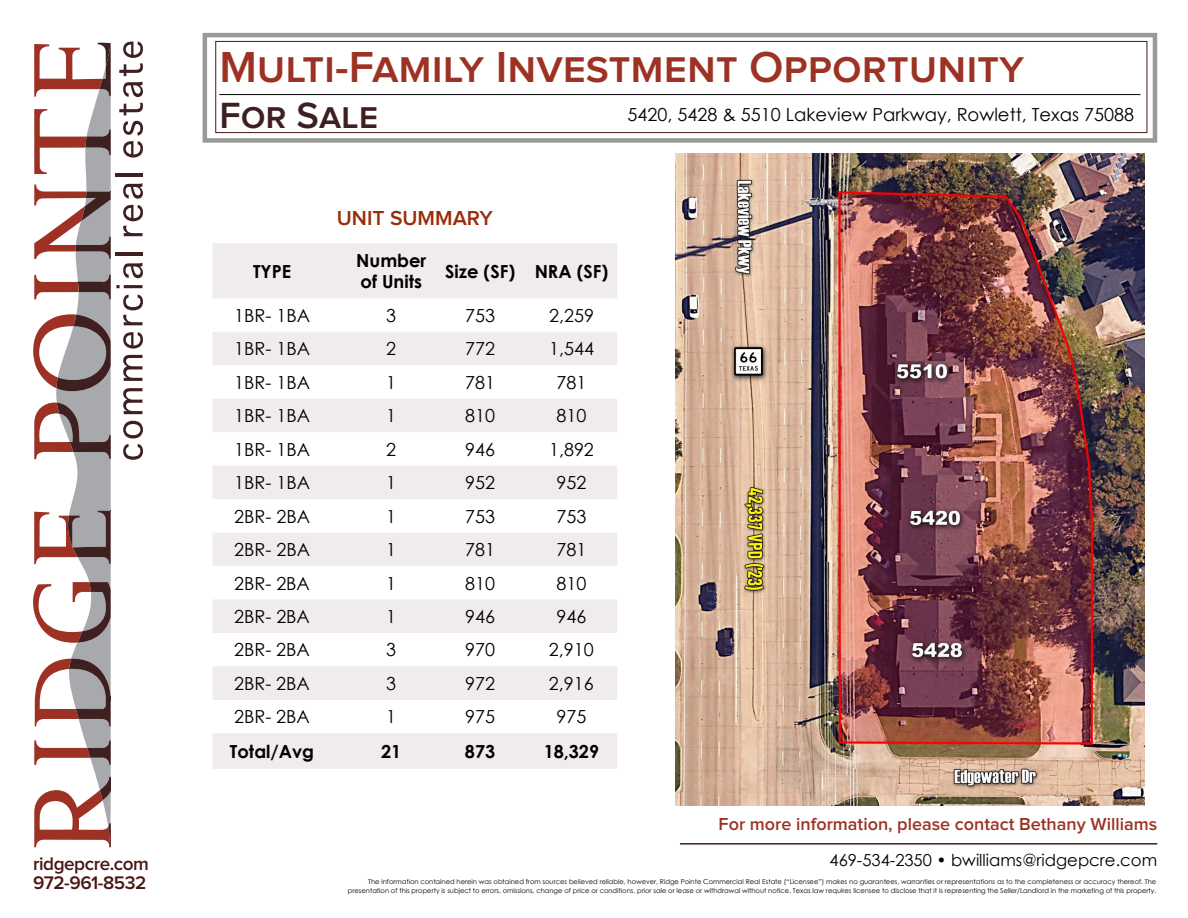
<style>
.page{position:relative;width:1188px;height:918px;background:#fff}
.page>*{position:absolute;margin:0;border:0;box-sizing:border-box;transform-origin:0 0}
.t1{font:600 45px "Proxima Nova";color:#9d3224}
.t2{font:600 37.8px "Proxima Nova";color:#3f2021}
.t3{font:600 21px "Proxima Nova";color:#992d09}
.t4{font:600 18.9px/18.9px "Proxima Nova";letter-spacing:-.025em;color:#4a1713}
.t5{font:18px "Century Gothic";color:#000}
.t6{font:700 18px/21.6px "Century Gothic";color:#000}
.t7{font:600 18px "Proxima Nova";color:#9d3224}
.t8{font:16.5px "Century Gothic";color:#000}
.t9{font:6.75px/9px "Century Gothic";color:#000;text-align:right}
</style>
<div class="page">
<svg style="left:33px;top:41px;width:110px;height:806px"></svg>
<div style="left:106px;top:38px;width:8px;height:5px;background:#fff"></div>
<svg style="left:203px;top:33px;width:954px;height:110px"></svg>
<div style="left:216px;top:41px;width:931px;height:92px;background:#fff;border:1px solid #4a1713"></div>
<hr style="left:219px;top:94px;width:921px;height:1px;background:#000">
<hr style="left:680px;top:843px;width:477px;height:2px;background:#3f2021">
<svg style="left:213px;top:243px;width:404px;height:526px;fill:#f0ebec"></svg>
<img style="left:675px;top:153px;width:469px;height:653px">
<h3 class="t4" style="left:33px;top:855px;width:117px">ridgepcre.com<br>972-961-8532</h3>
<h1 class="t1" style="left:219px;top:46px;width:806px">Multi-Family Investment Opportunity</h1>
<h2 class="t2" style="left:219px;top:98px;width:160px">For Sale</h2>
<h3 class="t5" style="left:628px;top:102px;width:508px">5420, 5428 &amp; 5510 Lakeview Parkway, Rowlett, Texas 75088</h3>
<h3 class="t3" style="left:337px;top:208px;width:158px">UNIT SUMMARY</h3>
<h3 class="t6" style="left:253px;top:259px;width:40px">TYPE</h3>
<h3 class="t6" style="left:356px;top:249px;width:72px">Number of Units</h3>
<h3 class="t6" style="left:445px;top:259px;width:165px">Size (SF) NRA (SF)</h3>
<h3 class="t5" style="left:234px;top:303px;width:77px">1BR- 1BA</h3>
<h3 class="t5" style="left:386px;top:303px;width:11px">3</h3>
<h3 class="t5" style="left:465px;top:303px;width:31px">753</h3>
<h3 class="t5" style="left:549px;top:303px;width:46px">2,259</h3>
<h3 class="t5" style="left:234px;top:336px;width:77px">1BR- 1BA</h3>
<h3 class="t5" style="left:386px;top:336px;width:11px">2</h3>
<h3 class="t5" style="left:465px;top:336px;width:31px">772</h3>
<h3 class="t5" style="left:549px;top:336px;width:46px">1,544</h3>
<h3 class="t5" style="left:234px;top:370px;width:77px">1BR- 1BA</h3>
<h3 class="t5" style="left:386px;top:370px;width:11px">1</h3>
<h3 class="t5" style="left:465px;top:370px;width:31px">781</h3>
<h3 class="t5" style="left:557px;top:370px;width:31px">781</h3>
<h3 class="t5" style="left:234px;top:403px;width:77px">1BR- 1BA</h3>
<h3 class="t5" style="left:386px;top:403px;width:11px">1</h3>
<h3 class="t5" style="left:465px;top:403px;width:31px">810</h3>
<h3 class="t5" style="left:557px;top:403px;width:31px">810</h3>
<h3 class="t5" style="left:234px;top:437px;width:77px">1BR- 1BA</h3>
<h3 class="t5" style="left:386px;top:437px;width:11px">2</h3>
<h3 class="t5" style="left:465px;top:437px;width:31px">946</h3>
<h3 class="t5" style="left:549px;top:437px;width:46px">1,892</h3>
<h3 class="t5" style="left:234px;top:470px;width:77px">1BR- 1BA</h3>
<h3 class="t5" style="left:386px;top:470px;width:11px">1</h3>
<h3 class="t5" style="left:465px;top:470px;width:31px">952</h3>
<h3 class="t5" style="left:557px;top:470px;width:31px">952</h3>
<h3 class="t5" style="left:234px;top:504px;width:77px">2BR- 2BA</h3>
<h3 class="t5" style="left:386px;top:504px;width:11px">1</h3>
<h3 class="t5" style="left:465px;top:504px;width:31px">753</h3>
<h3 class="t5" style="left:557px;top:504px;width:31px">753</h3>
<h3 class="t5" style="left:234px;top:537px;width:77px">2BR- 2BA</h3>
<h3 class="t5" style="left:386px;top:537px;width:11px">1</h3>
<h3 class="t5" style="left:465px;top:537px;width:31px">781</h3>
<h3 class="t5" style="left:557px;top:537px;width:31px">781</h3>
<h3 class="t5" style="left:234px;top:570px;width:77px">2BR- 2BA</h3>
<h3 class="t5" style="left:386px;top:570px;width:11px">1</h3>
<h3 class="t5" style="left:465px;top:570px;width:31px">810</h3>
<h3 class="t5" style="left:557px;top:570px;width:31px">810</h3>
<h3 class="t5" style="left:234px;top:604px;width:77px">2BR- 2BA</h3>
<h3 class="t5" style="left:386px;top:604px;width:11px">1</h3>
<h3 class="t5" style="left:465px;top:604px;width:31px">946</h3>
<h3 class="t5" style="left:556px;top:604px;width:31px">946</h3>
<h3 class="t5" style="left:234px;top:637px;width:77px">2BR- 2BA</h3>
<h3 class="t5" style="left:386px;top:637px;width:11px">3</h3>
<h3 class="t5" style="left:465px;top:637px;width:31px">970</h3>
<h3 class="t5" style="left:549px;top:637px;width:46px">2,910</h3>
<h3 class="t5" style="left:234px;top:671px;width:77px">2BR- 2BA</h3>
<h3 class="t5" style="left:386px;top:671px;width:11px">3</h3>
<h3 class="t5" style="left:465px;top:671px;width:31px">972</h3>
<h3 class="t5" style="left:549px;top:671px;width:46px">2,916</h3>
<h3 class="t5" style="left:234px;top:704px;width:77px">2BR- 2BA</h3>
<h3 class="t5" style="left:386px;top:704px;width:11px">1</h3>
<h3 class="t5" style="left:465px;top:704px;width:31px">975</h3>
<h3 class="t5" style="left:556px;top:704px;width:31px">975</h3>
<h3 class="t6" style="left:230px;top:740px;width:86px">Total/Avg</h3>
<h3 class="t6" style="left:381px;top:740px;width:22px">21</h3>
<h3 class="t6" style="left:465px;top:740px;width:32px">873</h3>
<h3 class="t6" style="left:544px;top:740px;width:57px">18,329</h3>
<h3 class="t7" style="left:719px;top:816px;width:440px">For more information, please contact Bethany Williams</h3>
<h3 class="t8" style="left:830px;top:849px;width:329px">469-534-2350 • bwilliams@ridgepcre.com</h3>
<p class="t9" style="left:348px;top:877px;width:810px">The information contained herein was obtained from sources believed reliable, however, Ridge Pointe Commercial Real Estate (“Licensee”) makes no guarantees, warranties or representations as to the completeness or accuracy thereof. The presentation of this property is subject to errors, omissions, change of price or conditions, prior sale or lease or withdrawal without notice. Texas law requires licensee to disclose that it is representing the Seller/Landlord in the marketing of this property.</p>
</div>
